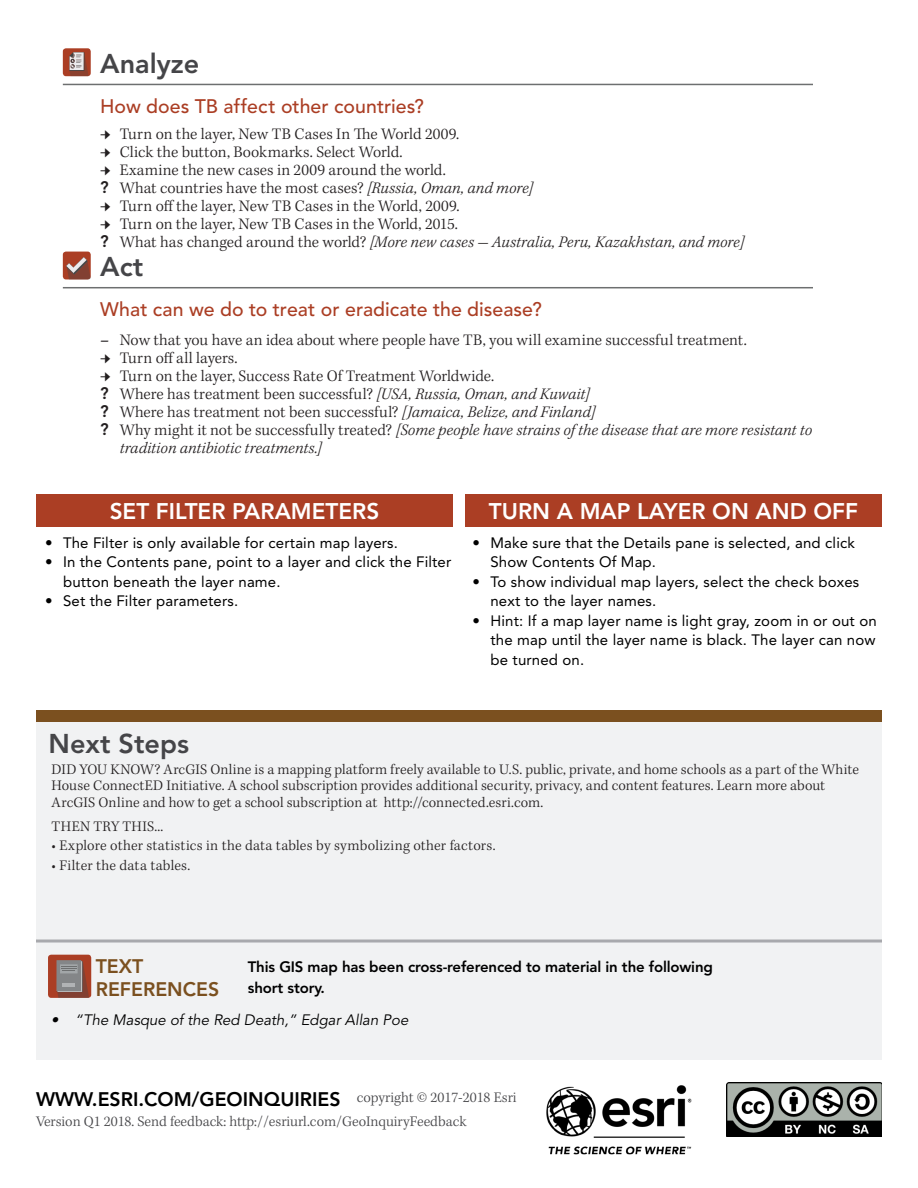
<style>
.page{position:relative;width:918px;height:1188px;background:#fff}
.page>*{position:absolute;margin:0;border:0;box-sizing:border-box;transform-origin:0 0}
.Content_Head{font:800 27px "Avenir LT Std";color:#454548}
.Next_Steps{font:800 27px "Avenir LT Std";color:#454548}
.t1{font:800 22.5px "Avenir LT Std";color:#fff}
.Content_Subhead{font:500 19.5px "Avenir LT Std";letter-spacing:.005em;color:#ab3e24}
.t2{font:800 19.5px "Avenir LT Std";color:#000}
.t3{font:800 19.5px/23.4px "Avenir LT Std";color:#7b501f}
.t4{font:300 16.5px "Kepler Std";color:#231f20}
.t5{font:italic 300 16.5px/18px "Kepler Std";letter-spacing:.005em;color:#231f20}
.Kepler_bullet_pp{font:300 15px/16.5px "Kepler Std";letter-spacing:.01em;color:#231f20}
.t6{font:15px/19.5px "Avenir LT Std";letter-spacing:.01em;color:#000}
.Content_Head-2{font:300 15px "Kepler Std";color:#454548}
.Content_Head-3{font:800 15px/21px "Avenir LT Std";letter-spacing:-.01em;color:#000}
.t7{font:italic 15px "Avenir LT Std";color:#000}
.s1{font-family:"Avenir LT Std";font-weight:800}
.s2{font-style:italic}
.s3{font-family:"Avenir LT Std";font-weight:800;font-style:normal}
.s4{font-style:normal}
.s5{font-weight:600}
</style>
<div class="page">
<hr style="left:63px;top:84px;width:750px;height:1px;background:#6d6f70">
<hr style="left:63px;top:287px;width:750px;height:1px;background:#6d6f70">
<div style="left:36px;top:710px;width:846px;height:350px;background:#f1f2f3"></div>
<div style="left:36px;top:710px;width:846px;height:12px;background:#7b501f"></div>
<img style="left:546px;top:1085px;width:146px;height:70px">
<img style="left:726px;top:1082px;width:156px;height:55px">
<div style="left:465px;top:494px;width:417px;height:32px;background:#ab3e24"></div>
<div style="left:36px;top:494px;width:417px;height:32px;background:#ab3e24"></div>
<div style="left:48px;top:955px;width:43px;height:43px;background:#ab3e24;border-radius:3px"></div>
<hr style="left:81px;top:960px;width:1px;height:31px;background:#383b3d">
<div style="left:56px;top:960px;width:25px;height:31px;background:#8a7a77"></div>
<svg style="left:56px;top:961px;width:33px;height:37px"></svg>
<hr style="left:36px;top:940px;width:846px;height:3px;background:#a8a9ad">
<div style="left:63px;top:48px;width:28px;height:28px;background:#ab3e24;border-radius:3px"></div>
<div style="left:63px;top:252px;width:28px;height:27px;background:#ab3e24;border-radius:3px"></div>
<svg style="left:69px;top:52px;width:20px;height:24px"></svg>
<svg style="left:66px;top:257px;width:25px;height:22px"></svg>
<p class="Content_Head" style="left:100px;top:48px;width:101px">Analyze</p>
<p class="Content_Subhead" style="left:100px;top:95px;width:325px">How does TB affect other countries?</p>
<p class="t4" style="left:120px;top:125px;width:341px">Turn on the layer, New TB Cases In The World 2009.</p>
<p class="t4" style="left:120px;top:143px;width:284px">Click the button, Bookmarks. Select World.</p>
<p class="t4" style="left:120px;top:161px;width:328px">Examine the new cases in 2009 around the world.</p>
<p class="t4" style="left:100px;top:179px;width:435px"><span class="s1">?</span> What countries have the most cases? <span class="s2">[Russia, Oman, and more]</span></p>
<p class="t4" style="left:120px;top:197px;width:341px">Turn off the layer, New TB Cases in the World, 2009.</p>
<p class="t4" style="left:120px;top:215px;width:340px">Turn on the layer, New TB Cases in the World, 2015.</p>
<p class="t5" style="left:100px;top:234px;width:646px"><span class="s3">?</span> <span class="s4">What has changed around the world?</span> [More new cases - Australia, Peru, Kazakhstan, and more]</p>
<p class="Content_Head" style="left:100px;top:251px;width:45px">Act</p>
<p class="Content_Subhead" style="left:100px;top:298px;width:443px">What can we do to treat or eradicate the disease?</p>
<p class="t4" style="left:100px;top:330px;width:648px"><span class="s5">–</span> Now that you have an idea about where people have TB, you will examine successful treatment.</p>
<p class="t4" style="left:120px;top:348px;width:119px">Turn off all layers.</p>
<p class="t4" style="left:120px;top:366px;width:376px">Turn on the layer, Success Rate Of Treatment Worldwide.</p>
<p class="t4" style="left:100px;top:384px;width:491px"><span class="s1">?</span> Where has treatment been successful? <span class="s2">[USA, Russia, Oman, and Kuwait]</span></p>
<p class="t4" style="left:100px;top:402px;width:497px"><span class="s1">?</span> Where has treatment not been successful? <span class="s2">[Jamaica, Belize, and Finland]</span></p>
<p class="t5" style="left:120px;top:421px;width:694px;text-indent:-20px"><span class="s3">?</span> <span class="s4">Why might it not be successfully treated?</span> [Some people have strains of the disease that are more resistant to tradition antibiotic treatments.]</p>
<p class="t1" style="left:110px;top:498px;width:271px">SET FILTER PARAMETERS</p>
<p class="t1" style="left:489px;top:498px;width:371px">TURN A MAP LAYER ON AND OFF</p>
<p class="t6" style="left:45px;top:533px;width:354px">• The Filter is only available for certain map layers.</p>
<p class="t6" style="left:63px;top:552px;width:390px;text-indent:-18px">• In the Contents pane, point to a layer and click the Filter button beneath the layer name.</p>
<p class="t6" style="left:45px;top:591px;width:195px">• Set the Filter parameters.</p>
<p class="t6" style="left:490px;top:533px;width:366px;text-indent:-18px">• Make sure that the Details pane is selected, and click<br>Show Contents Of Map.</p>
<p class="t6" style="left:490px;top:572px;width:370px;text-indent:-18px">• To show individual map layers, select the check boxes next to the layer names.</p>
<p class="t6" style="left:490px;top:611px;width:388px;text-align:justify;text-indent:-18px">• Hint: If a map layer name is light gray, zoom in or out on the map until the layer name is black. The layer can now be turned on.</p>
<p class="Next_Steps" style="left:49px;top:728px;width:142px">Next Steps</p>
<p class="Kepler_bullet_pp" style="left:52px;top:761px;width:809px">DID YOU KNOW? ArcGIS Online is a mapping platform freely available to U.S. public, private, and home schools as a part of the White<br>House ConnectED Initiative. A school subscription provides additional security, privacy, and content features. Learn more about<br>ArcGIS Online and how to get a school subscription at http://connected.esri.com.</p>
<p class="Kepler_bullet_pp" style="left:52px;top:818px;width:113px">THEN TRY THIS...</p>
<p class="Kepler_bullet_pp" style="left:52px;top:838px;width:446px">• Explore other statistics in the data tables by symbolizing other factors.</p>
<p class="Kepler_bullet_pp" style="left:52px;top:857px;width:140px">• Filter the data tables.</p>
<p class="t3" style="left:96px;top:954px;width:125px">TEXT<br>REFERENCES</p>
<p class="t7" style="left:51px;top:1011px;width:359px">• “The Masque of the Red Death,” Edgar Allan Poe</p>
<p class="Content_Head-3" style="left:248px;top:957px;width:467px">This GIS map has been cross-referenced to material in the following short story.</p>
<p class="t2" style="left:36px;top:1088px;width:306px">WWW.ESRI.COM/GEOINQUIRIES</p>
<p class="Content_Head-2" style="left:36px;top:1113px;width:432px">Version Q1 2018. Send feedback: http://esriurl.com/GeoInquiryFeedback</p>
<p class="Content_Head-2" style="left:357px;top:1089px;width:161px">copyright © 2017-2018 Esri</p>
</div>
